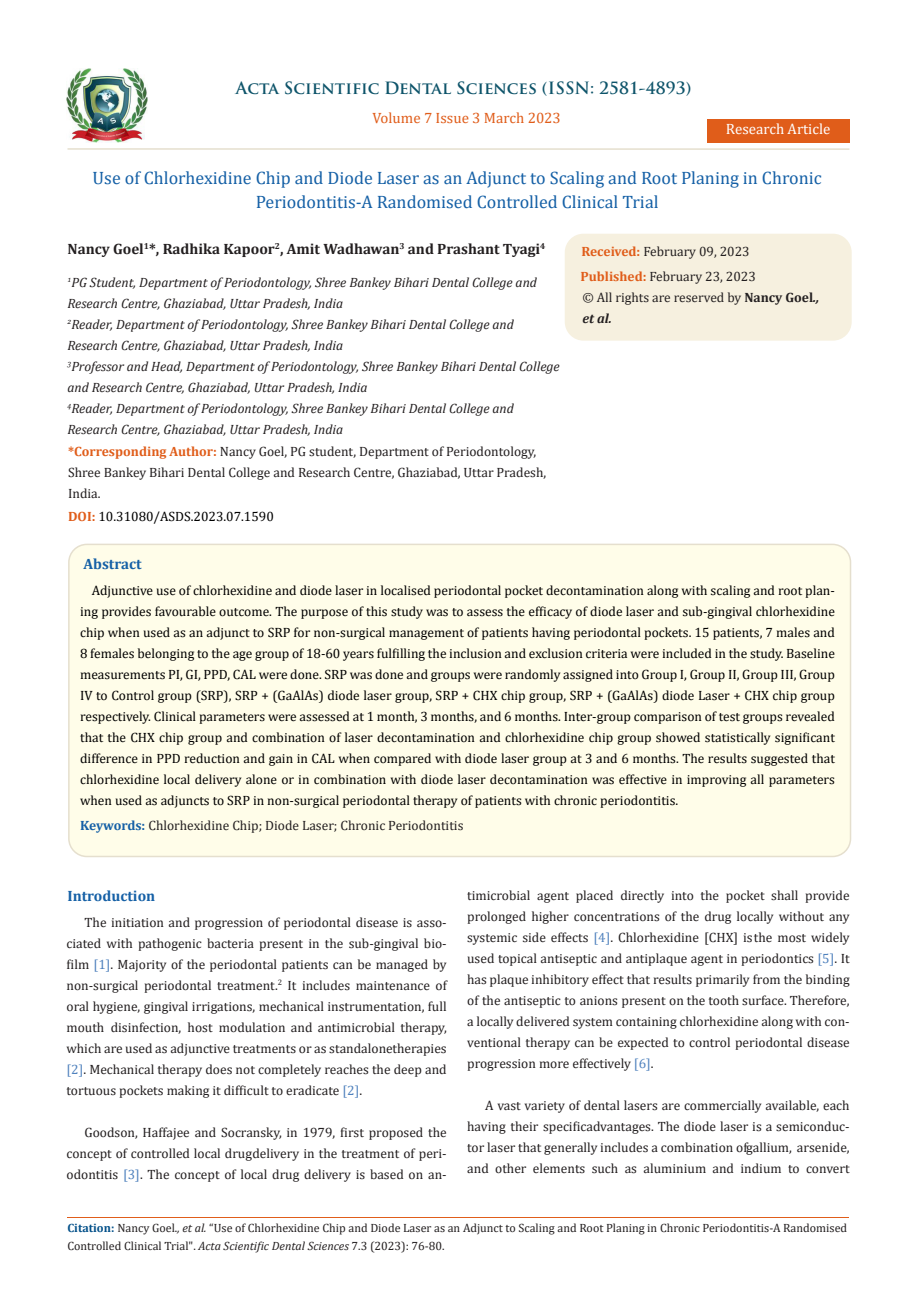
<style>
.page{position:relative;width:917px;height:1314px;background:#fff}
.page>*{position:absolute;margin:0;border:0;box-sizing:border-box;transform-origin:0 0}
.t1{font:18px/24px "Cambria";color:#1560a6;text-align:center}
.t2{font:700 16.5px "Trajan Pro";color:#0e546a}
.t3{font:700 15px "Cambria";color:#231f20}
.t4{font:15px "Cambria";color:#e05d1a}
.t5{font:700 15px "Cambria";color:#1560a6}
.t6{font:15px "Cambria";color:#fff}
.Body_Text{font:13.5px/21px "Cambria";color:#231f20;text-align:justify}
.t7{font:13.5px/21px "Cambria";color:#000;text-align:justify}
.t8{font:italic 13.5px/21px "Cambria";color:#231f20}
.t9{font:12px/18px "Cambria";color:#231f20}
.s1{font-weight:700;color:#e05d1a}
.s2{font-weight:700}
.s3{font-weight:700;font-style:italic}
.s4{font-weight:700;color:#1560a6}
.s5{color:#4f81bd}
.s6{font-weight:700;color:#035089}
.s7{font-style:italic}
</style>
<div class="page">
<img style="left:67px;top:68px;width:80px;height:74px">
<div style="left:707px;top:119px;width:142px;height:23px;background:#e05d1a"></div>
<div style="left:565px;top:234px;width:285px;height:106px;background:#f6f0df;border-radius:18px"></div>
<div style="left:564px;top:234px;width:287px;height:107px;border:2px solid #f6f0df;border-radius:18px"></div>
<div style="left:69px;top:544px;width:781px;height:312px;background:#fffde9;border-radius:18px"></div>
<div style="left:68px;top:544px;width:783px;height:313px;border:2px solid #e5dfce;border-radius:18px"></div>
<hr style="left:67px;top:148px;width:782px;height:2px;background:#e5dfce">
<hr style="left:67px;top:1217px;width:782px;height:1px;background:#e05d1a">
<p class="t2" style="left:236px;top:77px;width:457px">Acta Scientific Dental Sciences (ISSN: 2581-4893)</p>
<p class="t4" style="left:372px;top:109px;width:190px">Volume 7 Issue 3 March 2023</p>
<p class="t6" style="left:726px;top:120px;width:106px">Research Article</p>
<p class="t1" style="left:93px;top:166px;width:730px">Use of Chlorhexidine Chip and Diode Laser as an Adjunct to Scaling and Root Planing in Chronic<br>Periodontitis-A Randomised Controlled Clinical Trial</p>
<p class="t3" style="left:67px;top:239px;width:479px">Nancy Goel<sup>1</sup>*, Radhika Kapoor<sup>2</sup>, Amit Wadhawan<sup>3</sup> and Prashant Tyagi<sup>4</sup></p>
<p class="t8" style="left:68px;top:271px;width:471px"><sup>1</sup>PG Student, Department of Periodontology, Shree Bankey Bihari Dental College and<br>Research Centre, Ghaziabad, Uttar Pradesh, India</p>
<p class="t8" style="left:68px;top:313px;width:448px"><sup>2</sup>Reader, Department of Periodontology, Shree Bankey Bihari Dental College and<br>Research Centre, Ghaziabad, Uttar Pradesh, India</p>
<p class="t8" style="left:68px;top:355px;width:493px"><sup>3</sup>Professor and Head, Department of Periodontology, Shree Bankey Bihari Dental College and Research Centre, Ghaziabad, Uttar Pradesh, India</p>
<p class="t8" style="left:68px;top:397px;width:448px"><sup>4</sup>Reader, Department of Periodontology, Shree Bankey Bihari Dental College and<br>Research Centre, Ghaziabad, Uttar Pradesh, India</p>
<p class="Body_Text" style="left:68px;top:441px;width:479px;text-align:left"><span class="s1">*Corresponding Author:</span> Nancy Goel, PG student, Department of Periodontology,<br>Shree Bankey Bihari Dental College and Research Centre, Ghaziabad, Uttar Pradesh,<br>India.</p>
<p class="t7" style="left:68px;top:506px;width:207px"><span class="s1">DOI:</span> 10.31080/ASDS.2023.07.1590</p>
<p class="Body_Text" style="left:581px;top:241px;width:170px"><span class="s1">Received:</span> February 09, 2023</p>
<p class="Body_Text" style="left:580px;top:265px;width:177px"><span class="s1">Published:</span> February 23, 2023</p>
<p class="Body_Text" style="left:582px;top:287px;width:238px">© All rights are reserved by <span class="s2">Nancy Goel</span><span class="s3">., et al.</span></p>
<p class="t5" style="left:84px;top:553px;width:60px">Abstract</p>
<p class="t7" style="left:80px;top:579px;width:756px;text-indent:12px">Adjunctive use of chlorhexidine and diode laser in localised periodontal pocket decontamination along with scaling and root plan&shy;ing provides favourable outcome. The purpose of this study was to assess the efficacy of diode laser and sub-gingival chlorhexidine chip when used as an adjunct to SRP for non-surgical management of patients having periodontal pockets. 15 patients, 7 males and 8 females belonging to the age group of 18-60 years fulfilling the inclusion and exclusion criteria were included in the study. Baseline measurements PI, GI, PPD, CAL were done. SRP was done and groups were randomly assigned into Group I, Group II, Group III, Group IV to Control group (SRP), SRP + (GaAlAs) diode laser group, SRP + CHX chip group, SRP + (GaAlAs) diode Laser + CHX chip group respectively. Clinical parameters were assessed at 1 month, 3 months, and 6 months. Inter-group comparison of test groups revealed that the CHX chip group and combination of laser decontamination and chlorhexidine chip group showed statistically significant difference in PPD reduction and gain in CAL when compared with diode laser group at 3 and 6 months. The results suggested that chlorhexidine local delivery alone or in combination with diode laser decontamination was effective in improving all parameters when used as adjuncts to SRP in non-surgical periodontal therapy of patients with chronic periodontitis.</p>
<p class="Body_Text" style="left:80px;top:815px;width:385px"><span class="s4">Keywords:</span> Chlorhexidine Chip; Diode Laser; Chronic Periodontitis</p>
<p class="t5" style="left:67px;top:885px;width:89px">Introduction</p>
<p class="Body_Text" style="left:66px;top:912px;width:382px;text-indent:18px">The initiation and progression of periodontal disease is asso&shy;ciated with pathogenic bacteria present in the sub-gingival bio&shy;film <span class="s5">[1]</span>. Majority of the periodontal patients can be managed by non-surgical periodontal treatment.<sup>2</sup> It includes maintenance of oral hygiene, gingival irrigations, mechanical instrumentation, full mouth disinfection, host modulation and antimicrobial therapy, which are used as adjunctive treatments or as standalone therapies <span class="s5">[2]</span>. Mechanical therapy does not completely reaches the deep and tortuous pockets making it difficult to eradicate <span class="s5">[2]</span>.</p>
<p class="Body_Text" style="left:66px;top:1122px;width:382px;text-indent:18px">Goodson, Haffajee and Socransky, in 1979, first proposed the concept of controlled local drug delivery in the treatment of peri&shy;odontitis <span class="s5">[3]</span>. The concept of local drug delivery is based on an-</p>
<p class="Body_Text" style="left:467px;top:885px;width:384px">timicrobial agent placed directly into the pocket shall provide prolonged higher concentrations of the drug locally without any systemic side effects <span class="s5">[4]</span>. Chlorhexidine [CHX] is the most widely used topical antiseptic and antiplaque agent in periodontics <span class="s5">[5]</span>. It has plaque inhibitory effect that results primarily from the binding of the antiseptic to anions present on the tooth surface. Therefore, a locally delivered system containing chlorhexidine along with con&shy;ventional therapy can be expected to control periodontal disease progression more effectively <span class="s5">[6]</span>.</p>
<p class="Body_Text" style="left:467px;top:1095px;width:384px;text-indent:18px">A vast variety of dental lasers are commercially available, each having their specific advantages. The diode laser is a semiconduc&shy;tor laser that generally includes a combination of gallium, arsenide, and other elements such as aluminium and indium to convert</p>
<p class="t9" style="left:67px;top:1219px;width:781px"><span class="s6">Citation:</span> Nancy Goel.<span class="s7">, et al.</span> “Use of Chlorhexidine Chip and Diode Laser as an Adjunct to Scaling and Root Planing in Chronic Periodontitis-A Randomised<br>Controlled Clinical Trial". <span class="s7">Acta Scientific Dental Sciences</span> 7.3 (2023): 76-80.</p>
</div>
